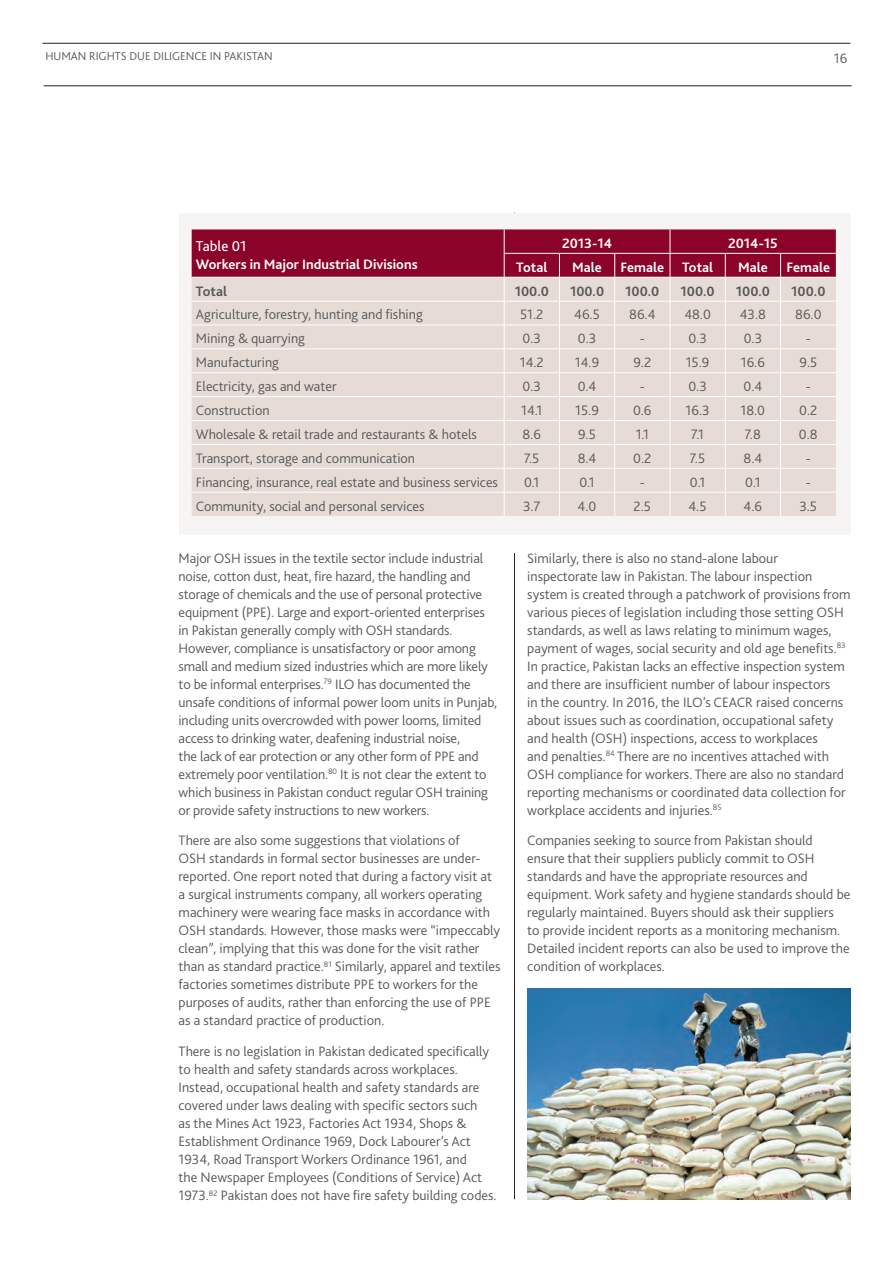
<style>
.page{position:relative;width:893px;height:1263px;background:#fff}
.page>*{position:absolute;margin:0;border:0;box-sizing:border-box;transform-origin:0 0}
.Body{font:15px "Bliss 2";color:#fff}
.Body-2{font:300 14.25px/18px "Bliss 2";color:#57585a}
.Body-3{font:700 14.25px "Bliss 2";color:#fff}
.Body-4{font:700 14.25px "Bliss 2";color:#57585a}
.t1{font:300 12px "Bliss 2";color:#57585a}
</style>
<div class="page">
<hr style="left:514px;top:213px;width:1px;height:986px;background:#231f20">
<hr style="left:43px;top:43px;width:807px;height:1px;background:#231f20">
<hr style="left:44px;top:85px;width:808px;height:1px;background:#231f20">
<img style="left:527px;top:989px;width:323px;height:210px">
<div style="left:505px;top:534px;width:19px;height:19px;background:#fff"></div>
<div style="left:179px;top:213px;width:671px;height:321px;background:#f7f5f3"></div>
<svg style="left:192px;top:229px;width:644px;height:287px;background:#d8b9ba"></svg>
<p class="t1" style="left:45px;top:49px;width:229px">HUMAN RIGHTS DUE DILIGENCE IN PAKISTAN</p>
<p class="Body-2" style="left:834px;top:49px;width:15px">16</p>
<p class="Body" style="left:196px;top:237px;width:52px">Table 01</p>
<p class="Body-3" style="left:196px;top:255px;width:223px">Workers in Major Industrial Divisions</p>
<p class="Body-3" style="left:562px;top:234px;width:52px">2013-14</p>
<p class="Body-3" style="left:728px;top:234px;width:51px">2014-15</p>
<p class="Body-3" style="left:516px;top:258px;width:33px">Total</p>
<p class="Body-3" style="left:572px;top:258px;width:31px">Male</p>
<p class="Body-3" style="left:621px;top:258px;width:45px">Female</p>
<p class="Body-3" style="left:682px;top:258px;width:33px">Total</p>
<p class="Body-3" style="left:738px;top:258px;width:31px">Male</p>
<p class="Body-3" style="left:787px;top:258px;width:45px">Female</p>
<p class="Body-4" style="left:196px;top:282px;width:33px">Total</p>
<p class="Body-4" style="left:515px;top:282px;width:36px">100.0</p>
<p class="Body-4" style="left:570px;top:282px;width:36px">100.0</p>
<p class="Body-4" style="left:625px;top:282px;width:36px">100.0</p>
<p class="Body-4" style="left:681px;top:282px;width:36px">100.0</p>
<p class="Body-4" style="left:736px;top:282px;width:36px">100.0</p>
<p class="Body-4" style="left:791px;top:282px;width:36px">100.0</p>
<p class="Body-2" style="left:196px;top:305px;width:228px">Agriculture, forestry, hunting and fishing</p>
<p class="Body-2" style="left:520px;top:305px;width:25px">51.2</p>
<p class="Body-2" style="left:574px;top:305px;width:27px">46.5</p>
<p class="Body-2" style="left:629px;top:305px;width:28px">86.4</p>
<p class="Body-2" style="left:684px;top:305px;width:28px">48.0</p>
<p class="Body-2" style="left:740px;top:305px;width:28px">43.8</p>
<p class="Body-2" style="left:795px;top:305px;width:28px">86.0</p>
<p class="Body-2" style="left:196px;top:329px;width:111px">Mining &amp; quarrying</p>
<p class="Body-2" style="left:523px;top:329px;width:20px">0.3</p>
<p class="Body-2" style="left:578px;top:329px;width:20px">0.3</p>
<p class="Body-2" style="left:640px;top:329px;width:7px">-</p>
<p class="Body-2" style="left:688px;top:329px;width:20px">0.3</p>
<p class="Body-2" style="left:744px;top:329px;width:20px">0.3</p>
<p class="Body-2" style="left:806px;top:329px;width:7px">-</p>
<p class="Body-2" style="left:196px;top:353px;width:85px">Manufacturing</p>
<p class="Body-2" style="left:520px;top:353px;width:25px">14.2</p>
<p class="Body-2" style="left:575px;top:353px;width:26px">14.9</p>
<p class="Body-2" style="left:633px;top:353px;width:19px">9.2</p>
<p class="Body-2" style="left:686px;top:353px;width:25px">15.9</p>
<p class="Body-2" style="left:741px;top:353px;width:26px">16.6</p>
<p class="Body-2" style="left:799px;top:353px;width:19px">9.5</p>
<p class="Body-2" style="left:196px;top:377px;width:142px">Electricity, gas and water</p>
<p class="Body-2" style="left:523px;top:377px;width:20px">0.3</p>
<p class="Body-2" style="left:578px;top:377px;width:20px">0.4</p>
<p class="Body-2" style="left:640px;top:377px;width:7px">-</p>
<p class="Body-2" style="left:688px;top:377px;width:20px">0.3</p>
<p class="Body-2" style="left:743px;top:377px;width:20px">0.4</p>
<p class="Body-2" style="left:806px;top:377px;width:7px">-</p>
<p class="Body-2" style="left:196px;top:401px;width:75px">Construction</p>
<p class="Body-2" style="left:521px;top:401px;width:23px">14.1</p>
<p class="Body-2" style="left:575px;top:401px;width:25px">15.9</p>
<p class="Body-2" style="left:633px;top:401px;width:20px">0.6</p>
<p class="Body-2" style="left:686px;top:401px;width:26px">16.3</p>
<p class="Body-2" style="left:741px;top:401px;width:26px">18.0</p>
<p class="Body-2" style="left:799px;top:401px;width:20px">0.2</p>
<p class="Body-2" style="left:196px;top:425px;width:282px">Wholesale &amp; retail trade and restaurants &amp; hotels</p>
<p class="Body-2" style="left:522px;top:425px;width:20px">8.6</p>
<p class="Body-2" style="left:578px;top:425px;width:19px">9.5</p>
<p class="Body-2" style="left:636px;top:425px;width:15px">1.1</p>
<p class="Body-2" style="left:691px;top:425px;width:14px">7.1</p>
<p class="Body-2" style="left:745px;top:425px;width:17px">7.8</p>
<p class="Body-2" style="left:799px;top:425px;width:20px">0.8</p>
<p class="Body-2" style="left:196px;top:449px;width:221px">Transport, storage and communication</p>
<p class="Body-2" style="left:524px;top:449px;width:17px">7.5</p>
<p class="Body-2" style="left:578px;top:449px;width:20px">8.4</p>
<p class="Body-2" style="left:633px;top:449px;width:20px">0.2</p>
<p class="Body-2" style="left:690px;top:449px;width:17px">7.5</p>
<p class="Body-2" style="left:743px;top:449px;width:20px">8.4</p>
<p class="Body-2" style="left:806px;top:449px;width:7px">-</p>
<p class="Body-2" style="left:196px;top:473px;width:304px">Financing, insurance, real estate and business services</p>
<p class="Body-2" style="left:524px;top:473px;width:17px">0.1</p>
<p class="Body-2" style="left:579px;top:473px;width:17px">0.1</p>
<p class="Body-2" style="left:640px;top:473px;width:7px">-</p>
<p class="Body-2" style="left:690px;top:473px;width:17px">0.1</p>
<p class="Body-2" style="left:745px;top:473px;width:17px">0.1</p>
<p class="Body-2" style="left:806px;top:473px;width:7px">-</p>
<p class="Body-2" style="left:196px;top:496px;width:230px">Community, social and personal services</p>
<p class="Body-2" style="left:523px;top:496px;width:19px">3.7</p>
<p class="Body-2" style="left:578px;top:496px;width:20px">4.0</p>
<p class="Body-2" style="left:633px;top:496px;width:19px">2.5</p>
<p class="Body-2" style="left:688px;top:496px;width:20px">4.5</p>
<p class="Body-2" style="left:744px;top:496px;width:20px">4.6</p>
<p class="Body-2" style="left:799px;top:496px;width:19px">3.5</p>
<p class="Body-2" style="left:179px;top:548px;width:320px">Major OSH issues in the textile sector include industrial noise, cotton dust, heat, fire hazard, the handling and storage of chemicals and the use of personal protective equipment (PPE). Large and export-oriented enterprises in Pakistan generally comply with OSH standards.<br>However, compliance is unsatisfactory or poor among small and medium sized industries which are more likely to be informal enterprises.<sup>79</sup> ILO has documented the unsafe conditions of informal power loom units in Punjab, including units overcrowded with power looms, limited access to drinking water, deafening industrial noise,<br>the lack of ear protection or any other form of PPE and extremely poor ventilation.<sup>80</sup> It is not clear the extent to which business in Pakistan conduct regular OSH training or provide safety instructions to new workers.</p>
<p class="Body-2" style="left:179px;top:831px;width:323px">There are also some suggestions that violations of<br>OSH standards in formal sector businesses are under&shy;reported. One report noted that during a factory visit at a surgical instruments company, all workers operating machinery were wearing face masks in accordance with OSH standards. However, those masks were “impeccably clean”, implying that this was done for the visit rather than as standard practice.<sup>81</sup> Similarly, apparel and textiles factories sometimes distribute PPE to workers for the purposes of audits, rather than enforcing the use of PPE as a standard practice of production.</p>
<p class="Body-2" style="left:179px;top:1042px;width:320px">There is no legislation in Pakistan dedicated specifically to health and safety standards across workplaces.<br>Instead, occupational health and safety standards are covered under laws dealing with specific sectors such<br>as the Mines Act 1923, Factories Act 1934, Shops &amp; Establishment Ordinance 1969, Dock Labourer’s Act 1934, Road Transport Workers Ordinance 1961, and<br>the Newspaper Employees (Conditions of Service) Act 1973.<sup>82</sup> Pakistan does not have fire safety building codes.</p>
<p class="Body-2" style="left:527px;top:548px;width:325px">Similarly, there is also no stand-alone labour inspectorate law in Pakistan. The labour inspection system is created through a patchwork of provisions from various pieces of legislation including those setting OSH standards, as well as laws relating to minimum wages, payment of wages, social security and old age benefits.<sup>83<br></sup>In practice, Pakistan lacks an effective inspection system and there are insufficient number of labour inspectors<br>in the country. In 2016, the ILO’s CEACR raised concerns about issues such as coordination, occupational safety and health (OSH) inspections, access to workplaces<br>and penalties.<sup>84</sup> There are no incentives attached with OSH compliance for workers. There are also no standard reporting mechanisms or coordinated data collection for workplace accidents and injuries.<sup>85</sup></p>
<p class="Body-2" style="left:527px;top:831px;width:325px">Companies seeking to source from Pakistan should ensure that their suppliers publicly commit to OSH standards and have the appropriate resources and equipment. Work safety and hygiene standards should be regularly maintained. Buyers should ask their suppliers<br>to provide incident reports as a monitoring mechanism.<br>Detailed incident reports can also be used to improve the condition of workplaces.</p>
</div>
